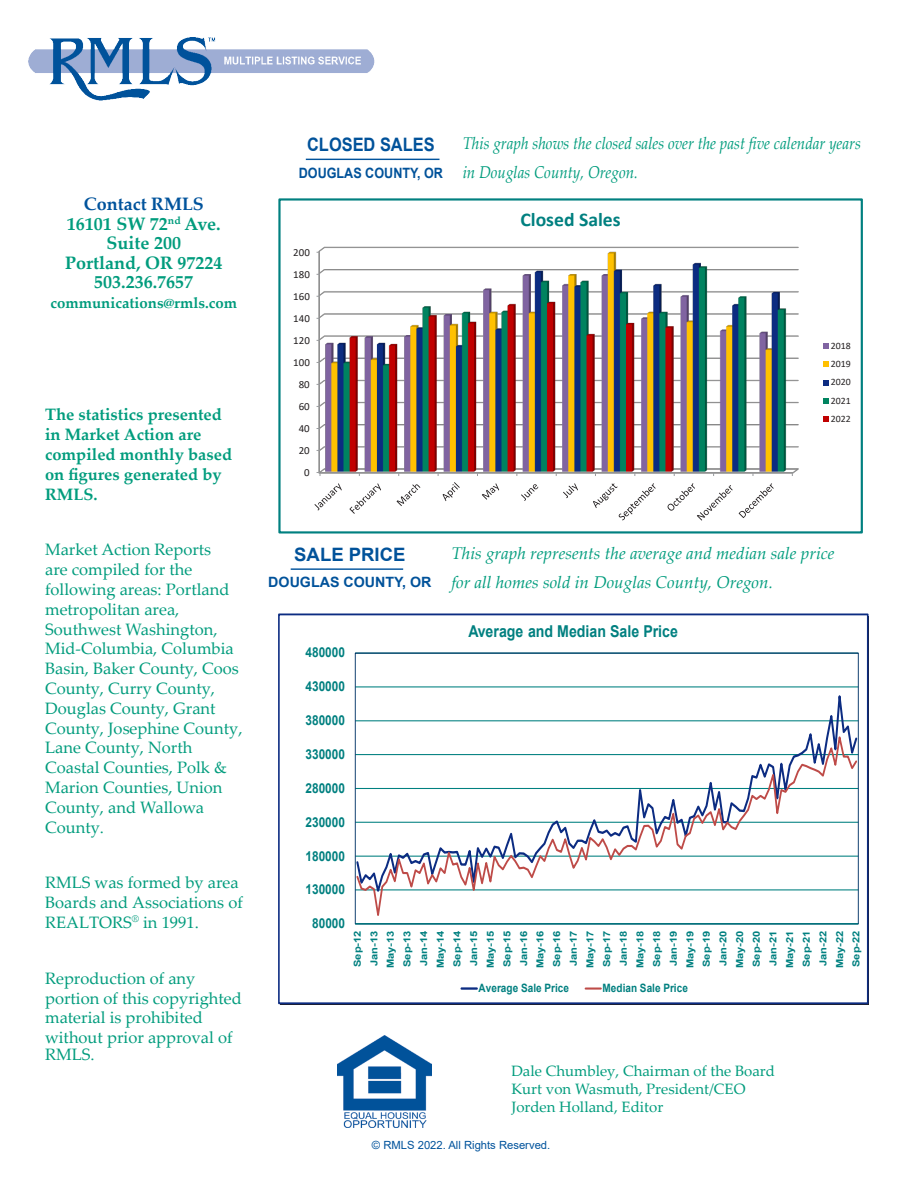
<style>
.page{position:relative;width:918px;height:1188px;background:#fff}
.page>*{position:absolute;margin:0;border:0;box-sizing:border-box;transform-origin:0 0}
.t1{font:700 19.5px "Calibri";color:#008080}
.t2{font:700 18.45px "Arial";color:#01529a;scale:.89 1}
.t3{font:700 18.45px "Arial";color:#01529a}
._2-HIGHLGT{font:700 18px/19.5px "Palatino Linotype";color:#009c7d;text-align:center}
._2-HIGHLGT-2{font:700 18px "Palatino Linotype";color:#01539c}
.RMLS_Graph_Text{font:italic 17.1px "Palatino Linotype";color:#009c7d}
.RMLS_Graph_Text-2{font:italic 17.1px/29.8px "Palatino Linotype";color:#009c7d;scale:.89 1}
.BT_Back{font:16.5px/19.8px "Palatino Linotype";color:#009c7d}
.BT_Back-2{font:700 16.5px/19.8px "Palatino Linotype";color:#009c7d}
.t4{font:700 16.35px "Arial";color:#008080;scale:.87 1}
.Headline{font:15px "Palatino Linotype";color:#009c7d}
._2-HIGHLGT-3{font:700 15px "Palatino Linotype";color:#009c7d}
.Location{font:700 14.25px "Arial";color:#01529a;scale:.89 1}
.Location-2{font:700 14.25px "Arial";color:#01529a}
.t5{font:700 13.65px "Arial";color:#008080;scale:.87 1}
.t6{font:700 11.55px "Arial";color:#008080;scale:.87 1}
.t7{font:11.25px "Arial";color:#01539c}
.t8{font:10.8px "Calibri";color:#231f20}
.t9{font:9.75px/18.3px "Calibri";color:#231f20;text-align:justify}
.t10{font:700 9.6px/16.6px "Arial";color:#008080;text-align:justify;scale:1.15 1}
</style>
<div class="page">
<hr style="left:306px;top:159px;width:133px;height:1px;background:#01539c">
<hr style="left:291px;top:568px;width:112px;height:2px;background:#01539c">
<img style="left:318px;top:246px;width:481px;height:229px">
<svg style="left:317px;top:472px;width:4px;height:4px"></svg>
<svg style="left:314px;top:483px;width:28px;height:27px"></svg>
<svg style="left:349px;top:483px;width:32px;height:31px"></svg>
<svg style="left:397px;top:484px;width:23px;height:22px"></svg>
<svg style="left:443px;top:482px;width:17px;height:19px"></svg>
<svg style="left:482px;top:483px;width:17px;height:17px"></svg>
<svg style="left:521px;top:484px;width:17px;height:17px"></svg>
<svg style="left:563px;top:483px;width:15px;height:15px"></svg>
<svg style="left:593px;top:483px;width:63px;height:37px"></svg>
<svg style="left:668px;top:483px;width:65px;height:38px"></svg>
<svg style="left:739px;top:483px;width:35px;height:35px"></svg>
<svg style="left:823px;top:344px;width:5px;height:5px"></svg>
<svg style="left:823px;top:362px;width:5px;height:5px"></svg>
<svg style="left:823px;top:380px;width:5px;height:5px"></svg>
<svg style="left:823px;top:398px;width:5px;height:6px"></svg>
<svg style="left:823px;top:417px;width:5px;height:5px"></svg>
<div style="left:278px;top:198px;width:585px;height:336px;border:2px solid #008080"></div>
<svg style="left:355px;top:676px;width:504px;height:51px"></svg>
<svg style="left:355px;top:727px;width:504px;height:198px"></svg>
<hr style="left:461px;top:987px;width:16px;height:3px;background:#0c2c82">
<svg style="left:586px;top:988px;width:15px;height:2px"></svg>
<div style="left:278px;top:614px;width:591px;height:390px;border:2px solid #0c2c82"></div>
<img style="left:28px;top:37px;width:347px;height:64px">
<img style="left:337px;top:1036px;width:94px;height:91px">
<p class="_2-HIGHLGT-2" style="left:84px;top:192px;width:122px">Contact RMLS</p>
<p class="_2-HIGHLGT" style="left:67px;top:213px;width:155px">16101 SW 72<sup>nd</sup> Ave.<br>Suite 200</p>
<p class="_2-HIGHLGT" style="left:65px;top:252px;width:159px">Portland, OR 97224</p>
<p class="_2-HIGHLGT" style="left:94px;top:272px;width:100px">503.236.7657</p>
<p class="_2-HIGHLGT-3" style="left:50px;top:292px;width:188px">communications@rmls.com</p>
<p class="BT_Back-2" style="left:45px;top:404px;width:188px">The statistics presented in Market Action are compiled monthly based on figures generated by<br>RMLS.</p>
<p class="BT_Back" style="left:45px;top:539px;width:199px">Market Action Reports<br>are compiled for the following areas: Portland metropolitan area,<br>Southwest Washington,<br>Mid-Columbia, Columbia<br>Basin, Baker County, Coos<br>County, Curry County,<br>Douglas County, Grant<br>County, Josephine County,<br>Lane County, North<br>Coastal Counties, Polk &amp;<br>Marion Counties, Union<br>County, and Wallowa<br>County.</p>
<p class="BT_Back" style="left:45px;top:872px;width:199px">RMLS was formed by area<br>Boards and Associations of<br>REALTORS<sup>®</sup> in 1991.</p>
<p class="BT_Back" style="left:45px;top:968px;width:198px">Reproduction of any portion of this copyrighted material is prohibited without prior approval of</p>
<p class="BT_Back" style="left:45px;top:1044px;width:51px">RMLS.</p>
<p class="t2" style="left:307px;top:132px;width:145px">CLOSED SALES</p>
<p class="Location" style="left:299px;top:163px;width:164px">DOUGLAS COUNTY, OR</p>
<p class="t8" style="left:293px;top:245px;width:18px">200</p>
<p class="t8" style="left:293px;top:267px;width:18px">180</p>
<p class="t8" style="left:293px;top:289px;width:18px">160</p>
<p class="t8" style="left:293px;top:311px;width:18px">140</p>
<p class="t8" style="left:293px;top:333px;width:18px">120</p>
<p class="t8" style="left:293px;top:355px;width:18px">100</p>
<p class="t8" style="left:299px;top:377px;width:13px">80</p>
<p class="t8" style="left:299px;top:399px;width:13px">60</p>
<p class="t8" style="left:299px;top:421px;width:13px">40</p>
<p class="t8" style="left:299px;top:443px;width:13px">20</p>
<p class="t8" style="left:304px;top:465px;width:7px">0</p>
<p class="RMLS_Graph_Text-2" style="left:463px;top:127px;width:449px">This graph shows the closed sales over the past five calendar years in Douglas County, Oregon.</p>
<p class="t1" style="left:520px;top:206px;width:102px">Closed Sales</p>
<p class="t9" style="left:831px;top:336px;width:21px">2018<br>2019<br>2020<br>2021<br>2022</p>
<p class="t3" style="left:294px;top:541px;width:113px">SALE PRICE</p>
<p class="Location-2" style="left:268px;top:572px;width:165px">DOUGLAS COUNTY, OR</p>
<p class="t5" style="left:306px;top:643px;width:47px">480000</p>
<p class="t5" style="left:306px;top:677px;width:47px">430000</p>
<p class="t5" style="left:306px;top:711px;width:47px">380000</p>
<p class="t5" style="left:306px;top:745px;width:47px">330000</p>
<p class="t5" style="left:306px;top:778px;width:47px">280000</p>
<p class="t5" style="left:306px;top:812px;width:47px">230000</p>
<p class="t5" style="left:306px;top:846px;width:47px">180000</p>
<p class="t5" style="left:306px;top:880px;width:47px">130000</p>
<p class="t5" style="left:312px;top:914px;width:39px">80000</p>
<p class="RMLS_Graph_Text" style="left:451px;top:541px;width:385px">This graph represents the average and median sale price</p>
<p class="RMLS_Graph_Text" style="left:451px;top:570px;width:323px">for all homes sold in Douglas County, Oregon.</p>
<p class="t4" style="left:468px;top:620px;width:242px">Average and Median Sale Price</p>
<p class="t10" style="left:349px;top:968px;width:34px;rotate:-90deg">Sep-12<br>Jan-13<br>May-13<br>Sep-13<br>Jan-14<br>May-14<br>Sep-14<br>Jan-15<br>May-15<br>Sep-15<br>Jan-16<br>May-16<br>Sep-16<br>Jan-17<br>May-17<br>Sep-17<br>Jan-18<br>May-18<br>Sep-18<br>Jan-19<br>May-19<br>Sep-19<br>Jan-20<br>May-20<br>Sep-20<br>Jan-21<br>May-21<br>Sep-21<br>Jan-22<br>May-22<br>Sep-22</p>
<p class="t6" style="left:479px;top:980px;width:106px">Average Sale Price</p>
<p class="t6" style="left:603px;top:980px;width:100px">Median Sale Price</p>
<p class="Headline" style="left:511px;top:1061px;width:265px">Dale Chumbley, Chairman of the Board</p>
<p class="Headline" style="left:511px;top:1079px;width:236px">Kurt von Wasmuth, President/CEO</p>
<p class="Headline" style="left:511px;top:1097px;width:153px">Jorden Holland, Editor</p>
<p class="t7" style="left:372px;top:1137px;width:180px">© RMLS 2022. All Rights Reserved.</p>
</div>
